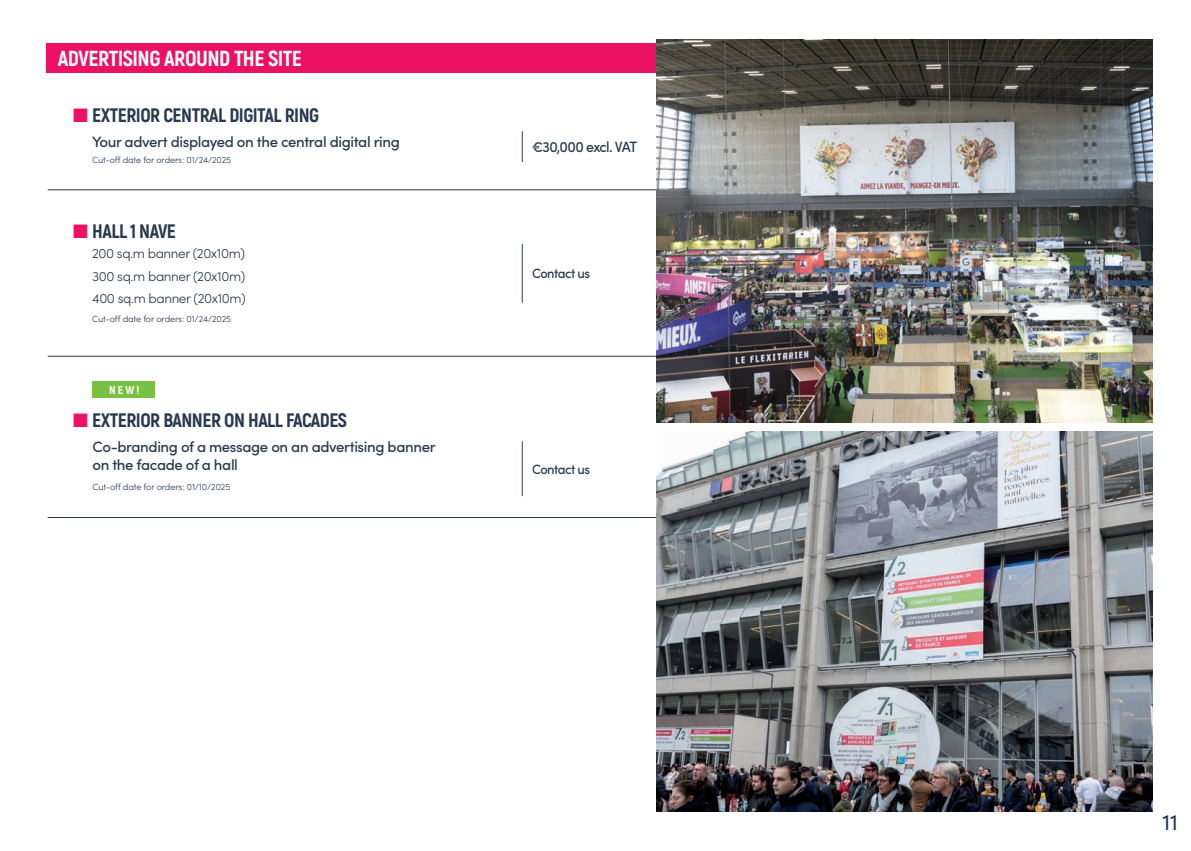
<style>
.page{position:relative;width:1191px;height:851px;background:#fff}
.page>*{position:absolute;margin:0;border:0;box-sizing:border-box;transform-origin:0 0}
.t1{font:22.5px "Sofia Pro";color:#283a4f}
.t2{font:800 21.75px "Akrobat";letter-spacing:-.02em;color:#fff}
.t3{font:800 19.5px "Akrobat";letter-spacing:-.025em;color:#283a4f}
.t4{font:500 15px/18px "Sofia Pro";letter-spacing:-.04em;color:#283a4f}
.t5{font:500 15px "Sofia Pro";letter-spacing:-.04em;color:#283a4f;scale:.95 1}
.t6{font:300 13.5px/22.2px "Sofia Pro";letter-spacing:-.03em;color:#283a4f;text-align:justify}
.t7{font:500 13.5px "Sofia Pro";color:#283a4f;scale:.95 1}
.t8{font:800 11.55px "Akrobat";color:#fff}
.t9{font:300 9px "Sofia Pro";letter-spacing:-.01em;color:#283a4f}
.s1{color:#ec1163}
</style>
<div class="page">
<img style="left:656px;top:431px;width:496px;height:380px">
<div style="left:46px;top:43px;width:610px;height:30px;background:#ec1163"></div>
<hr style="left:48px;top:189px;width:608px;height:1px;background:#283a4f">
<hr style="left:48px;top:356px;width:608px;height:1px;background:#283a4f">
<hr style="left:48px;top:517px;width:608px;height:1px;background:#283a4f">
<img style="left:656px;top:39px;width:496px;height:383px">
<hr style="left:522px;top:441px;width:1px;height:55px;background:#283a4f">
<hr style="left:522px;top:131px;width:1px;height:31px;background:#283a4f">
<hr style="left:522px;top:244px;width:1px;height:59px;background:#283a4f">
<div style="left:92px;top:381px;width:62px;height:17px;background:#79c142"></div>
<h2 class="t2" style="left:58px;top:44px;width:246px">ADVERTISING AROUND THE SITE</h2>
<h3 class="t3" style="left:73px;top:102px;width:248px"><span class="s1">■</span> EXTERIOR CENTRAL DIGITAL RING</h3>
<p class="t4" style="left:92px;top:132px;width:309px">Your advert displayed on the central digital ring</p>
<p class="t9" style="left:92px;top:153px;width:141px">Cut-off date for orders: 01/24/2025</p>
<h3 class="t3" style="left:73px;top:219px;width:104px"><span class="s1">■</span> HALL 1 NAVE</h3>
<p class="t6" style="left:92px;top:242px;width:155px">200 sq.m banner (20x10m)<br>300 sq.m banner (20x10m)<br>400 sq.m banner (20x10m)</p>
<p class="t9" style="left:92px;top:312px;width:141px">Cut-off date for orders: 01/24/2025</p>
<p class="t8" style="left:109px;top:382px;width:32px">NEW!</p>
<h3 class="t3" style="left:73px;top:407px;width:276px"><span class="s1">■</span> EXTERIOR BANNER ON HALL FACADES</h3>
<p class="t4" style="left:92px;top:436px;width:345px">Co-branding of a message on an advertising banner on the facade of a hall</p>
<p class="t9" style="left:92px;top:480px;width:139px">Cut-off date for orders: 01/10/2025</p>
<p class="t5" style="left:532px;top:135px;width:112px">€30,000 excl. VAT</p>
<p class="t7" style="left:532px;top:263px;width:62px">Contact us</p>
<p class="t7" style="left:532px;top:459px;width:62px">Contact us</p>
<h1 class="t1" style="left:1162px;top:805px;width:17px">11</h1>
</div>
